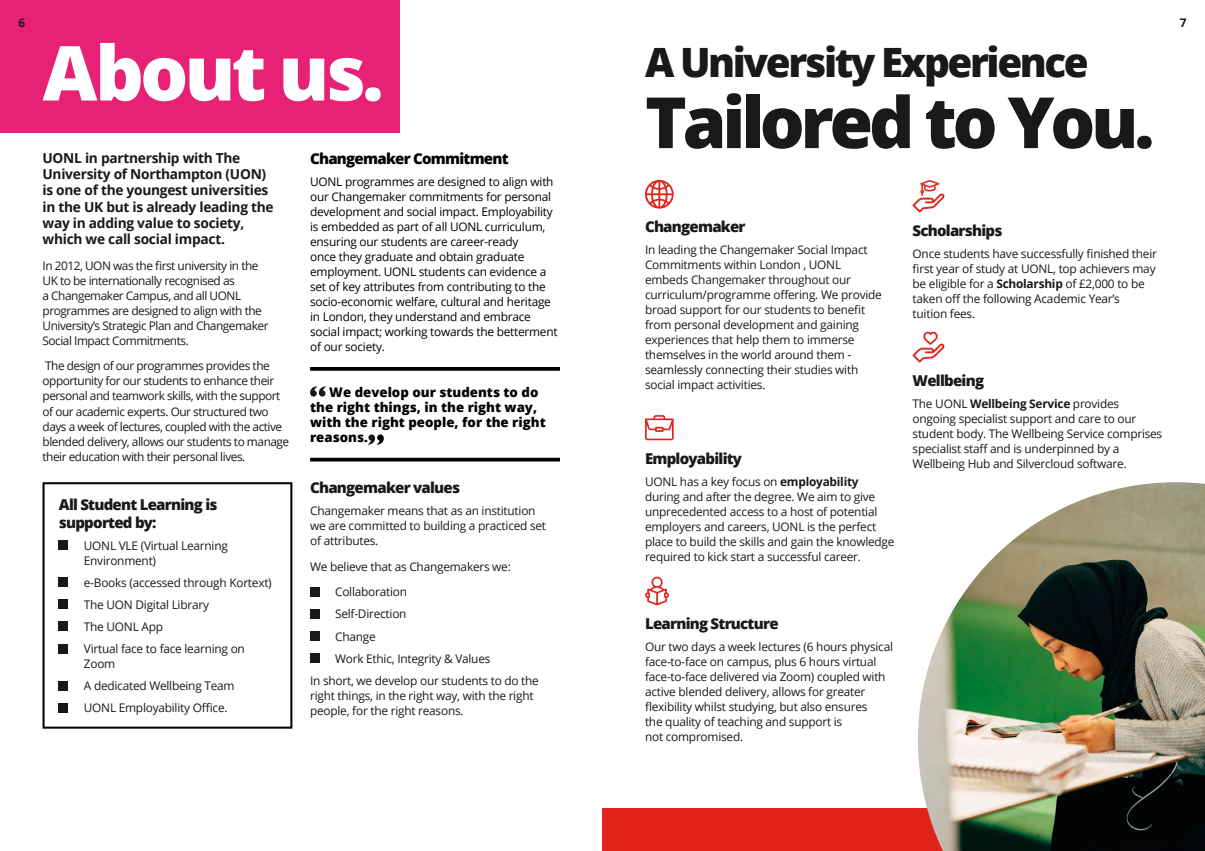
<style>
.page{position:relative;width:1205px;height:851px;background:#fff}
.page>*{position:absolute;margin:0;border:0;box-sizing:border-box;transform-origin:0 0}
.t1{font:800 75.75px "Open Sans";letter-spacing:-.05em;color:#fff}
.t2{font:800 70.75px "Open Sans";letter-spacing:-.06em;color:#191919}
.t3{font:800 40.38px "Open Sans";letter-spacing:-.06em;color:#191919}
.Sub_head{font:800 15px/17.5px "Open Sans";letter-spacing:-.05em;color:#191919}
.Sub_head-2{font:800 15px "Open Sans";letter-spacing:-.05em;color:#000}
.Introduction{font:700 13.75px/16.2px "Open Sans";letter-spacing:-.02em;color:#191919}
.t4{font:800 13.25px/15px "Open Sans";color:#000}
.Body{font:11.88px/15px "Open Sans";letter-spacing:-.02em;color:#191919}
.Body-2{font:11.88px/15px "Open Sans";letter-spacing:-.04em;color:#191919}
.Body-3{font:11.88px/15px "Open Sans";letter-spacing:-.02em;color:#000}
.Bullets{font:11.88px/15px "Open Sans";letter-spacing:-.02em;color:#191919}
.t5{font:700 11.88px "Open Sans";color:#191919}
.s1{font-weight:700}
</style>
<div class="page">
<div style="left:602px;top:808px;width:603px;height:42px;background:#e2231a"></div>
<div style="left:0;top:0;width:399px;height:132px;background:#e72276"></div>
<div style="left:310px;top:587px;width:9px;height:9px;background:#191919"></div>
<div style="left:310px;top:609px;width:9px;height:9px;background:#191919"></div>
<div style="left:310px;top:631px;width:9px;height:9px;background:#191919"></div>
<div style="left:310px;top:653px;width:9px;height:9px;background:#191919"></div>
<svg style="left:645px;top:180px;width:29px;height:29px"></svg>
<svg style="left:645px;top:415px;width:29px;height:25px"></svg>
<svg style="left:645px;top:576px;width:24px;height:29px"></svg>
<svg style="left:912px;top:180px;width:32px;height:32px"></svg>
<svg style="left:912px;top:331px;width:32px;height:31px"></svg>
<div style="left:59px;top:540px;width:9px;height:9px;background:#191919"></div>
<div style="left:59px;top:577px;width:9px;height:9px;background:#191919"></div>
<div style="left:59px;top:599px;width:9px;height:9px;background:#191919"></div>
<div style="left:59px;top:621px;width:9px;height:10px;background:#191919"></div>
<div style="left:59px;top:643px;width:9px;height:10px;background:#191919"></div>
<div style="left:59px;top:681px;width:9px;height:9px;background:#191919"></div>
<div style="left:59px;top:703px;width:9px;height:9px;background:#191919"></div>
<div style="left:43px;top:482px;width:249px;height:246px;border:2px solid #000"></div>
<img style="left:918px;top:482px;width:287px;height:368px">
<hr style="left:310px;top:367px;width:250px;height:3px;background:#000">
<svg style="left:310px;top:386px;width:16px;height:10px"></svg>
<svg style="left:368px;top:434px;width:16px;height:10px"></svg>
<svg style="left:310px;top:457px;width:250px;height:4px"></svg>
<p class="t5" style="left:18px;top:14px;width:8px">6</p>
<p class="t5" style="left:1180px;top:14px;width:8px">7</p>
<p class="t1" style="left:43px;top:15px;width:343px">About us.</p>
<p class="Introduction" style="left:43px;top:149px;width:233px">UONL in partnership with The<br>University of Northampton (UON) is one of the youngest universities in the UK but is already leading the way in adding value to society, which we call social impact.</p>
<p class="Body-2" style="left:43px;top:257px;width:227px">In 2012, UON was the first university in the UK to be internationally recognised as<br>a Changemaker Campus, and all UONL programmes are designed to align with the University’s Strategic Plan and Changemaker Social Impact Commitments.</p>
<p class="Body-2" style="left:43px;top:358px;width:248px">The design of our programmes provides the opportunity for our students to enhance their personal and teamwork skills, with the support of our academic experts. Our structured two days a week of lectures, coupled with the active blended delivery, allows our students to manage their education with their personal lives.</p>
<p class="Sub_head" style="left:59px;top:495px;width:160px">All Student Learning is supported by:</p>
<p class="Bullets" style="left:84px;top:537px;width:146px">UONL VLE (Virtual Learning<br>Environment)</p>
<p class="Bullets" style="left:84px;top:574px;width:189px">e-Books (accessed through Kortext)</p>
<p class="Bullets" style="left:84px;top:596px;width:127px">The UON Digital Library</p>
<p class="Bullets" style="left:84px;top:618px;width:81px">The UONL App</p>
<p class="Bullets" style="left:84px;top:641px;width:163px">Virtual face to face learning on<br>Zoom</p>
<p class="Bullets" style="left:84px;top:678px;width:152px">A dedicated Wellbeing Team</p>
<p class="Bullets" style="left:84px;top:700px;width:145px">UONL Employability Office.</p>
<p class="Sub_head-2" style="left:310px;top:147px;width:200px">Changemaker Commitment</p>
<p class="Body-3" style="left:310px;top:174px;width:249px">UONL programmes are designed to align with our Changemaker commitments for personal development and social impact. Employability is embedded as part of all UONL curriculum, ensuring our students are career-ready<br>once they graduate and obtain graduate employment. UONL students can evidence a set of key attributes from contributing to the socio-economic welfare, cultural and heritage in London, they understand and embrace social impact; working towards the betterment of our society.</p>
<p class="t4" style="left:310px;top:383px;width:237px;text-indent:19px">We develop our students to do the right things, in the right way, with the right people, for the right reasons.</p>
<p class="Sub_head" style="left:310px;top:478px;width:151px">Changemaker values</p>
<p class="Body" style="left:310px;top:503px;width:237px">Changemaker means that as an institution we are committed to building a practiced set of attributes.</p>
<p class="Body" style="left:310px;top:558px;width:202px">We believe that as Changemakers we:</p>
<p class="Bullets" style="left:335px;top:584px;width:73px">Collaboration</p>
<p class="Bullets" style="left:335px;top:606px;width:73px">Self-Direction</p>
<p class="Bullets" style="left:335px;top:628px;width:42px">Change</p>
<p class="Bullets" style="left:335px;top:650px;width:157px">Work Ethic, Integrity &amp; Values</p>
<p class="Body" style="left:310px;top:672px;width:230px">In short, we develop our students to do the right things, in the right way, with the right people, for the right reasons.</p>
<p class="t3" style="left:645px;top:32px;width:445px">A University Experience</p>
<p class="t2" style="left:645px;top:68px;width:511px">Tailored to You.</p>
<p class="Sub_head" style="left:645px;top:217px;width:102px">Changemaker</p>
<p class="Body" style="left:645px;top:242px;width:238px">In leading the Changemaker Social Impact Commitments within London , UONL embeds Changemaker throughout our curriculum/programme offering. We provide broad support for our students to benefit from personal development and gaining experiences that help them to immerse themselves in the world around them - seamlessly connecting their studies with social impact activities.</p>
<p class="Sub_head" style="left:645px;top:448px;width:99px">Employability</p>
<p class="Body" style="left:645px;top:473px;width:251px">UONL has a key focus on <span class="s1">employability </span>during and after the degree. We aim to give unprecedented access to a host of potential employers and careers, UONL is the perfect place to build the skills and gain the knowledge required to kick start a successful career.</p>
<p class="Sub_head" style="left:912px;top:221px;width:91px">Scholarships</p>
<p class="Body" style="left:912px;top:245px;width:246px">Once students have successfully finished their first year of study at UONL, top achievers may be eligible for a <span class="s1">Scholarship</span> of £2,000 to be taken off the following Academic Year’s tuition fees.</p>
<p class="Sub_head" style="left:912px;top:370px;width:73px">Wellbeing</p>
<p class="Body" style="left:912px;top:395px;width:251px">The UONL <span class="s1">Wellbeing Service</span> provides ongoing specialist support and care to our student body. The Wellbeing Service comprises specialist staff and is underpinned by a Wellbeing Hub and Silvercloud software.</p>
<p class="Sub_head" style="left:645px;top:613px;width:135px">Learning Structure</p>
<p class="Body" style="left:645px;top:638px;width:249px">Our two days a week lectures (6 hours physical face-to-face on campus, plus 6 hours virtual face-to-face delivered via Zoom) coupled with active blended delivery, allows for greater flexibility whilst studying, but also ensures<br>the quality of teaching and support is<br>not compromised.</p>
</div>
